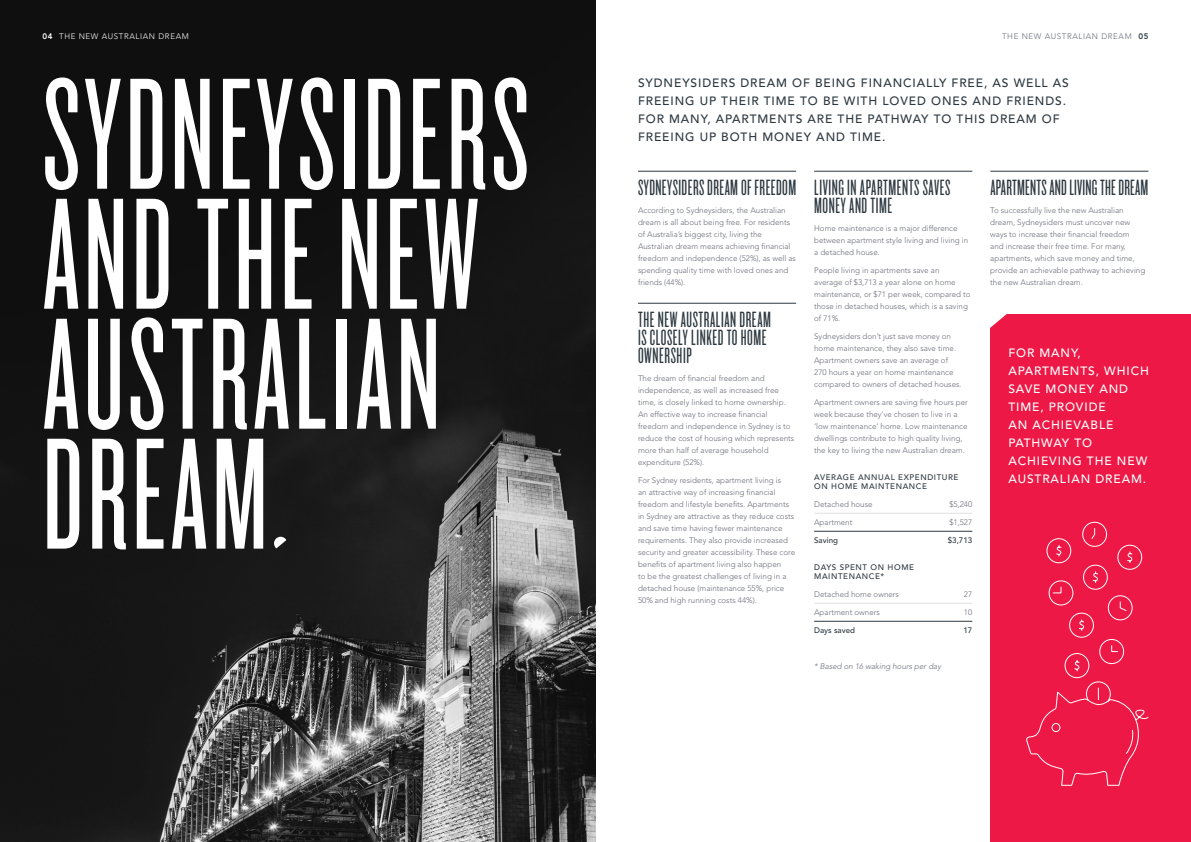
<style>
.page{position:relative;width:1191px;height:842px;background:#fff}
.page>*{position:absolute;margin:0;border:0;box-sizing:border-box;transform-origin:0 0}
.t1{font:165px/120px "Knockout HTF26 Junior Flyweight";letter-spacing:.025em;color:#fff}
.t2{font:23px/18px "Knockout HTF26 Junior Flyweight";letter-spacing:.025em;color:#2c3840}
.t3{font:500 12px/18px "Avenir LT";letter-spacing:.075em;color:#2c3840}
.t4{font:500 12px/18px "Avenir LT";letter-spacing:.075em;color:#fff}
.t5{font:300 8px/12px "Avenir LT";color:#6a6d77}
.t6{font:500 8px/9px "Avenir LT";letter-spacing:.075em;color:#2c3840}
.t7{font:italic 300 8px "Avenir LT";color:#6a6d77}
.t8{font:300 8px "Avenir LT";letter-spacing:.075em;color:#fff}
.t9{font:300 8px "Avenir LT";letter-spacing:.075em;color:#6a6d77}
.t10{font:500 8px "Avenir LT";color:#2c3840}
.s1{font-weight:800}
.s2{font-weight:800;color:#2c3840}
</style>
<div class="page">
<img style="left:0;top:0;width:595px;height:842px">
<svg style="left:274px;top:537px;width:12px;height:11px"></svg>
<hr style="left:638px;top:171px;width:158px;height:1px;background:#2c3840">
<hr style="left:638px;top:303px;width:158px;height:1px;background:#2c3840">
<hr style="left:814px;top:171px;width:158px;height:1px;background:#2c3840">
<hr style="left:990px;top:171px;width:158px;height:1px;background:#2c3840">
<hr style="left:814px;top:513px;width:158px;height:1px;background:#dfe1e1">
<hr style="left:814px;top:531px;width:158px;height:1px;background:#2c3840">
<hr style="left:814px;top:603px;width:158px;height:1px;background:#dfe1e1">
<hr style="left:814px;top:621px;width:158px;height:1px;background:#2c3840">
<div style="left:990px;top:315px;width:201px;height:527px;background:#ed1845"></div>
<svg style="left:990px;top:314px;width:23px;height:14px"></svg>
<svg style="left:1026px;top:521px;width:123px;height:265px"></svg>
<p class="t8" style="left:43px;top:31px;width:148px"><span class="s1">04</span> THE NEW AUSTRALIAN DREAM</p>
<p class="t9" style="left:1002px;top:31px;width:148px">THE NEW AUSTRALIAN DREAM <span class="s2">05</span></p>
<h1 class="t1" style="left:43px;top:79px;width:488px">SYDNEYSIDERS<br>AND THE NEW<br>AUSTRALIAN<br>DREAM</h1>
<h3 class="t3" style="left:638px;top:74px;width:432px">SYDNEYSIDERS DREAM OF BEING FINANCIALLY FREE, AS WELL AS FREEING UP THEIR TIME TO BE WITH LOVED ONES AND FRIENDS.<br>FOR MANY, APARTMENTS ARE THE PATHWAY TO THIS DREAM OF FREEING UP BOTH MONEY AND TIME.</h3>
<h2 class="t2" style="left:638px;top:179px;width:160px">SYDNEYSIDERS DREAM OF FREEDOM</h2>
<p class="t5" style="left:638px;top:204px;width:159px">According to Sydneysiders, the Australian dream is all about being free. For residents of Australia’s biggest city, living the Australian dream means achieving financial freedom and independence (52%), as well as spending quality time with loved ones and friends (44%).</p>
<h2 class="t2" style="left:638px;top:311px;width:134px">THE NEW AUSTRALIAN DREAM<br>IS CLOSELY LINKED TO HOME<br>OWNERSHIP</h2>
<p class="t5" style="left:638px;top:372px;width:158px">The dream of financial freedom and independence, as well as increased free time, is closely linked to home ownership.<br>An effective way to increase financial freedom and independence in Sydney is to reduce the cost of housing which represents more than half of average household expenditure (52%).</p>
<p class="t5" style="left:638px;top:474px;width:159px">For Sydney residents, apartment living is<br>an attractive way of increasing financial freedom and lifestyle benefits. Apartments in Sydney are attractive as they reduce costs and save time having fewer maintenance requirements. They also provide increased security and greater accessibility. These core benefits of apartment living also happen<br>to be the greatest challenges of living in a detached house (maintenance 55%, price 50% and high running costs 44%).</p>
<h2 class="t2" style="left:814px;top:179px;width:138px">LIVING IN APARTMENTS SAVES<br>MONEY AND TIME</h2>
<h2 class="t2" style="left:990px;top:179px;width:160px">APARTMENTS AND LIVING THE DREAM</h2>
<p class="t5" style="left:990px;top:204px;width:156px">To successfully live the new Australian dream, Sydneysiders must uncover new ways to increase their financial freedom<br>and increase their free time. For many, apartments, which save money and time, provide an achievable pathway to achieving the new Australian dream.</p>
<p class="t5" style="left:814px;top:222px;width:155px">Home maintenance is a major difference between apartment style living and living in a detached house.</p>
<p class="t5" style="left:814px;top:264px;width:158px">People living in apartments save an<br>average of $3,713 a year alone on home maintenance, or $71 per week, compared to those in detached houses, which is a saving of 71%.</p>
<p class="t5" style="left:814px;top:330px;width:149px">Sydneysiders don’t just save money on home maintenance, they also save time.<br>Apartment owners save an average of 270 hours a year on home maintenance compared to owners of detached houses.</p>
<p class="t5" style="left:814px;top:396px;width:155px">Apartment owners are saving five hours per week because they’ve chosen to live in a ‘low maintenance’ home. Low maintenance dwellings contribute to high quality living, the key to living the new Australian dream.</p>
<h3 class="t4" style="left:1008px;top:344px;width:142px">FOR MANY,<br>APARTMENTS, WHICH<br>SAVE MONEY AND<br>TIME, PROVIDE<br>AN ACHIEVABLE<br>PATHWAY TO<br>ACHIEVING THE NEW<br>AUSTRALIAN DREAM.</h3>
<p class="t6" style="left:814px;top:473px;width:146px">AVERAGE ANNUAL EXPENDITURE<br>ON HOME MAINTENANCE</p>
<p class="t5" style="left:814px;top:498px;width:60px">Detached house</p>
<p class="t5" style="left:949px;top:498px;width:24px">$5,240</p>
<p class="t5" style="left:814px;top:516px;width:40px">Apartment</p>
<p class="t5" style="left:949px;top:516px;width:24px">$1,527</p>
<p class="t6" style="left:814px;top:536px;width:25px">Saving</p>
<p class="t6" style="left:947px;top:536px;width:26px">$3,713</p>
<p class="t6" style="left:814px;top:563px;width:101px">DAYS SPENT ON HOME<br>MAINTENANCE*</p>
<p class="t5" style="left:814px;top:588px;width:86px">Detached home owners</p>
<p class="t5" style="left:964px;top:588px;width:10px">27</p>
<p class="t5" style="left:814px;top:606px;width:67px">Apartment owners</p>
<p class="t5" style="left:964px;top:606px;width:10px">10</p>
<p class="t10" style="left:814px;top:625px;width:42px">Days saved</p>
<p class="t6" style="left:963px;top:626px;width:10px">17</p>
<p class="t7" style="left:814px;top:661px;width:128px">* Based on 16 waking hours per day</p>
</div>
